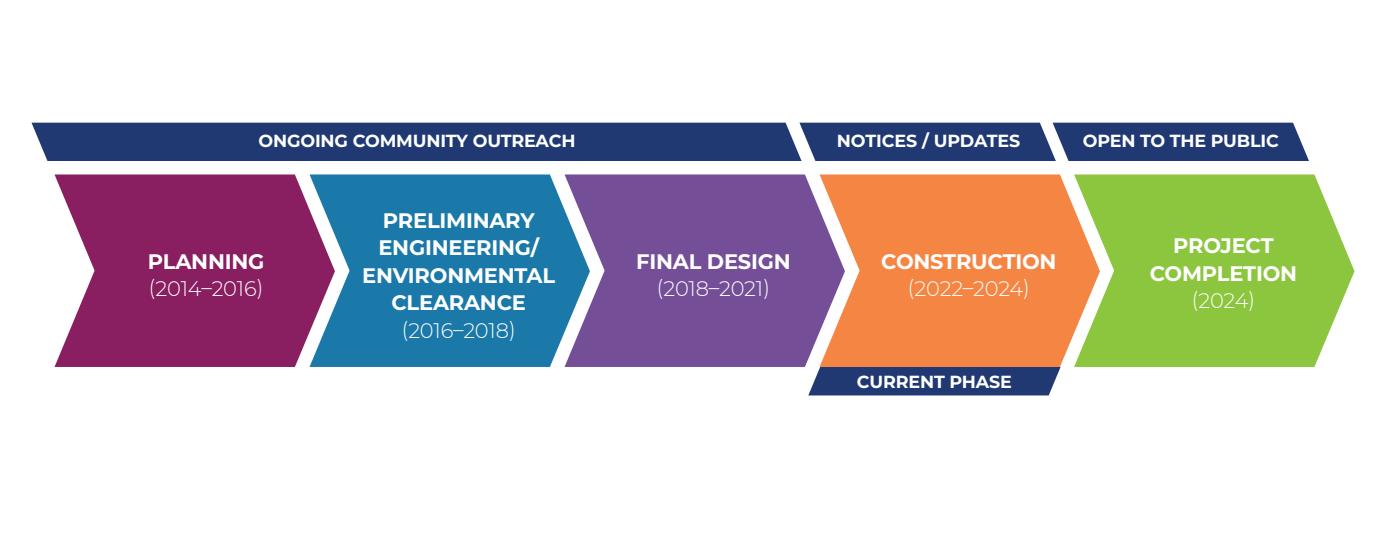
<style>
.page{position:relative;width:1386px;height:536px;background:#fff}
.page>*{position:absolute;margin:0;border:0;box-sizing:border-box;transform-origin:0 0}
.t1{font:700 21px/27.5px "Montserrat";letter-spacing:-.01em;color:#fff;text-align:center}
.t2{font:300 21px "Montserrat";letter-spacing:-.01em;color:#fff}
.t3{font:700 17.5px "Montserrat";letter-spacing:-.01em;color:#fff}
.s1{font-weight:300}
</style>
<div class="page">
<svg style="left:55px;top:174px;width:255px;height:193px;background:#93326f"></svg>
<div style="left:590px;top:174px;width:230px;height:193px;background:#754e98"></div>
<svg style="left:310px;top:174px;width:280px;height:193px;background:#3481ae"></svg>
<svg style="left:820px;top:174px;width:254px;height:193px;background:#f18a50"></svg>
<svg style="left:1074px;top:174px;width:281px;height:193px;background:#9bca54"></svg>
<div style="left:31px;top:123px;width:1278px;height:38px;background:#203973"></div>
<div style="left:808px;top:367px;width:253px;height:28px;background:#203973"></div>
<h1 class="t3" style="left:259px;top:128px;width:318px">ONGOING COMMUNITY OUTREACH</h1>
<h1 class="t3" style="left:837px;top:128px;width:185px">NOTICES / UPDATES</h1>
<h1 class="t3" style="left:1083px;top:128px;width:198px">OPEN TO THE PUBLIC</h1>
<h1 class="t1" style="left:148px;top:246px;width:118px">PLANNING</h1>
<h1 class="t2" style="left:149px;top:274px;width:117px">(2014–2016)</h1>
<h1 class="t1" style="left:362px;top:206px;width:194px">PRELIMINARY<br>ENGINEERING/<br>ENVIRONMENTAL<br>CLEARANCE <span class="s1">(2016–2018)</span></h1>
<h1 class="t1" style="left:636px;top:246px;width:156px">FINAL DESIGN</h1>
<h1 class="t2" style="left:657px;top:274px;width:115px">(2018–2021)</h1>
<h1 class="t1" style="left:881px;top:246px;width:177px">CONSTRUCTION</h1>
<h1 class="t2" style="left:908px;top:274px;width:124px">(2022–2024)</h1>
<h1 class="t3" style="left:857px;top:369px;width:156px">CURRENT PHASE</h1>
<h1 class="t1" style="left:1150px;top:231px;width:149px">PROJECT<br>COMPLETION</h1>
<h1 class="t2" style="left:1192px;top:286px;width:65px">(2024)</h1>
</div>
